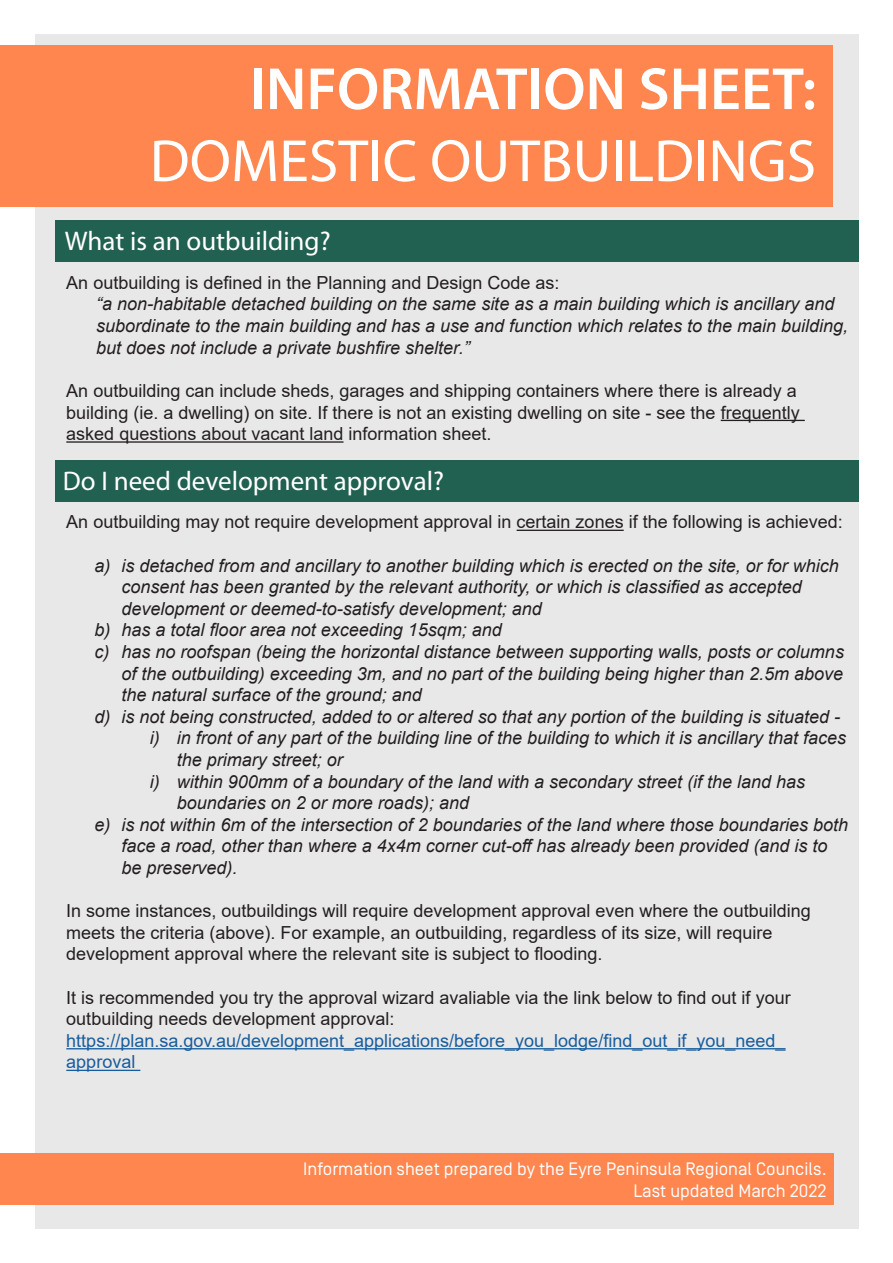
<style>
.page{position:relative;width:893px;height:1263px;background:#fff}
.page>*{position:absolute;margin:0;border:0;box-sizing:border-box;transform-origin:0 0}
.t1{font:60px "Myriad Pro";color:#fff}
.t2{font:600 60px "Myriad Pro";color:#fff}
.t3{font:27px "Myriad Pro";color:#fff}
.t4{font:italic 18px/21.6px "Arial";color:#231f20}
.t5{font:18px/21.6px "Arial";color:#231f20}
.t6{font:18px/21.6px "Arial";color:#175d9e}
.t7{font:18px "Simplon Norm";color:#fff}
</style>
<div class="page">
<div style="left:35px;top:34px;width:824px;height:1195px;background:#e9e8e8"></div>
<div style="left:0;top:45px;width:833px;height:162px;background:#ff864e"></div>
<hr style="left:721px;top:420px;width:84px;height:1px;background:#231f20">
<hr style="left:66px;top:441px;width:278px;height:2px;background:#231f20">
<div style="left:56px;top:220px;width:803px;height:42px;background:#216151"></div>
<div style="left:55px;top:460px;width:804px;height:42px;background:#216151"></div>
<hr style="left:517px;top:530px;width:107px;height:1px;background:#231f20">
<hr style="left:66px;top:1048px;width:720px;height:1px;background:#175d9e">
<hr style="left:66px;top:1070px;width:74px;height:1px;background:#175d9e">
<div style="left:0;top:1153px;width:833px;height:51px;background:#ff864e"></div>
<p class="t2" style="left:250px;top:51px;width:568px">INFORMATION SHEET:</p>
<p class="t1" style="left:150px;top:124px;width:668px">DOMESTIC OUTBUILDINGS</p>
<p class="t3" style="left:65px;top:224px;width:267px">What is an outbuilding?</p>
<p class="t5" style="left:66px;top:272px;width:495px">An outbuilding is defined in the Planning and Design Code as:</p>
<p class="t4" style="left:96px;top:294px;width:754px">“a non-habitable detached building on the same site as a main building which is ancillary and subordinate to the main building and has a use and function which relates to the main building, but does not include a private bushfire shelter.”</p>
<p class="t5" style="left:66px;top:380px;width:735px">An outbuilding can include sheds, garages and shipping containers where there is already a building (ie. a dwelling) on site. If there is not an existing dwelling on site - see the frequently asked questions about vacant land information sheet.</p>
<p class="t3" style="left:63px;top:464px;width:383px">Do I need development approval?</p>
<p class="t5" style="left:66px;top:511px;width:778px">An outbuilding may not require development approval in certain zones if the following is achieved:</p>
<p class="t4" style="left:122px;top:555px;width:719px;text-indent:-27px">a) is detached from and ancillary to another building which is erected on the site, or for which consent has been granted by the relevant authority, or which is classified as accepted development or deemed-to-satisfy development; and</p>
<p class="t4" style="left:95px;top:619px;width:409px">b) has a total floor area not exceeding 15sqm; and</p>
<p class="t4" style="left:122px;top:641px;width:724px;text-align:justify;text-indent:-27px">c) has no roofspan (being the horizontal distance between supporting walls, posts or columns of the outbuilding) exceeding 3m, and no part of the building being higher than 2.5m above the natural surface of the ground; and</p>
<p class="t4" style="left:95px;top:706px;width:747px">d) is not being constructed, added to or altered so that any portion of the building is situated -</p>
<p class="t4" style="left:177px;top:727px;width:671px;text-indent:-27px">i) in front of any part of the building line of the building to which it is ancillary that faces the primary street; or</p>
<p class="t4" style="left:177px;top:771px;width:630px;text-indent:-27px">i) within 900mm of a boundary of the land with a secondary street (if the land has boundaries on 2 or more roads); and</p>
<p class="t4" style="left:122px;top:814px;width:728px;text-indent:-27px">e) is not within 6m of the intersection of 2 boundaries of the land where those boundaries both face a road, other than where a 4x4m corner cut-off has already been provided (and is to be preserved).</p>
<p class="t5" style="left:66px;top:900px;width:746px">In some instances, outbuildings will require development approval even where the outbuilding meets the criteria (above). For example, an outbuilding, regardless of its size, will require development approval where the relevant site is subject to flooding.</p>
<p class="t5" style="left:66px;top:986px;width:726px">It is recommended you try the approval wizard avaliable via the link below to find out if your outbuilding needs development approval:</p>
<p class="t6" style="left:66px;top:1029px;width:721px">https://plan.sa.gov.au/development_applications/before_you_lodge/find_out_if_you_need_ approval</p>
<p class="t7" style="left:303px;top:1159px;width:525px">Information sheet prepared by the Eyre Peninsula Regional Councils.</p>
<p class="t7" style="left:633px;top:1181px;width:195px">Last updated March 2022</p>
</div>
